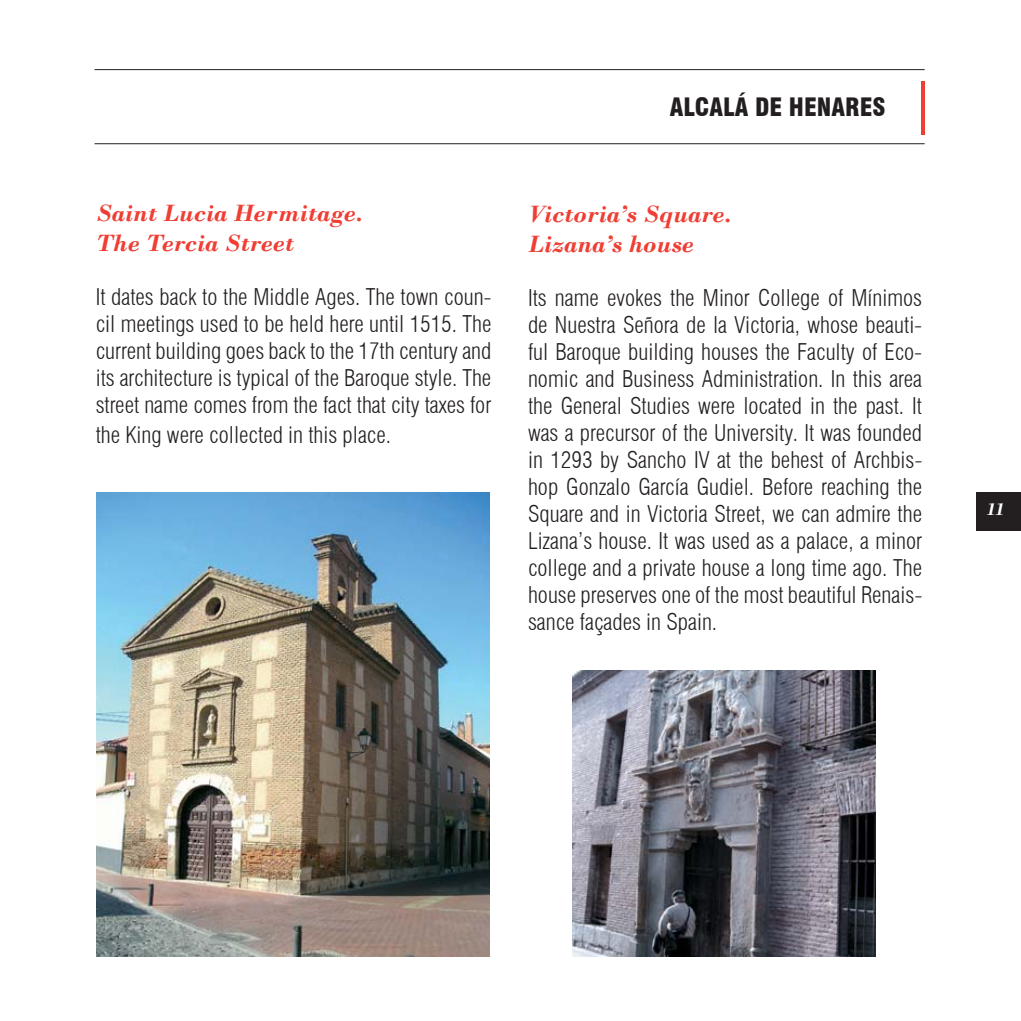
<style>
.page{position:relative;width:1021px;height:1021px;background:#fff}
.page>*{position:absolute;margin:0;border:0;box-sizing:border-box;transform-origin:0 0}
.t1{font:italic 700 24.75px/29.7px "Bodoni";color:#ef3e33}
.t2{font:900 condensed 24.75px "Swiss 721 BT";color:#231f20}
.t3{font:300 condensed 22.5px/27px "Swiss 721 BT";color:#231f20;text-align:justify}
.t4{font:italic 700 18px "Bodoni";color:#fff}
</style>
<div class="page">
<div style="left:976px;top:492px;width:44px;height:38px;background:#231f20"></div>
<hr style="left:94px;top:69px;width:830px;height:1px;background:#231f20">
<hr style="left:94px;top:143px;width:830px;height:1px;background:#231f20">
<hr style="left:921px;top:81px;width:3px;height:53px;background:#ef3e33">
<img style="left:96px;top:493px;width:393px;height:463px">
<img style="left:572px;top:670px;width:303px;height:286px">
<p class="t1" style="left:96px;top:198px;width:268px">Saint Lucia Hermitage.<br>The Tercia Street</p>
<p class="t3" style="left:96px;top:283px;width:397px">It dates back to the Middle Ages. The town coun&shy;cil meetings used to be held here until 1515. The current building goes back to the 17th century and its architecture is typical of the Baroque style. The street name comes from the fact that city taxes for</p>
<p class="t3" style="left:96px;top:421px;width:297px">the King were collected in this place.</p>
<p class="t2" style="left:669px;top:92px;width:217px">ALCALÁ DE HENARES</p>
<p class="t1" style="left:528px;top:199px;width:205px">Victoria’s Square.<br>Lizana’s house</p>
<p class="t3" style="left:528px;top:284px;width:395px">Its name evokes the Minor College of Mínimos de Nuestra Señora de la Victoria, whose beauti&shy;ful Baroque building houses the Faculty of Eco&shy;nomic and Business Administration. In this area the General Studies were located in the past. It was a precursor of the University. It was founded in 1293 by Sancho IV at the behest of Archbis&shy;hop Gonzalo García Gudiel. Before reaching the Square and in Victoria Street, we can admire the Lizana’s house. It was used as a palace, a minor college and a private house a long time ago. The house preserves one of the most beautiful Renais&shy;sance façades in Spain.</p>
<p class="t4" style="left:986px;top:498px;width:19px">11</p>
</div>
